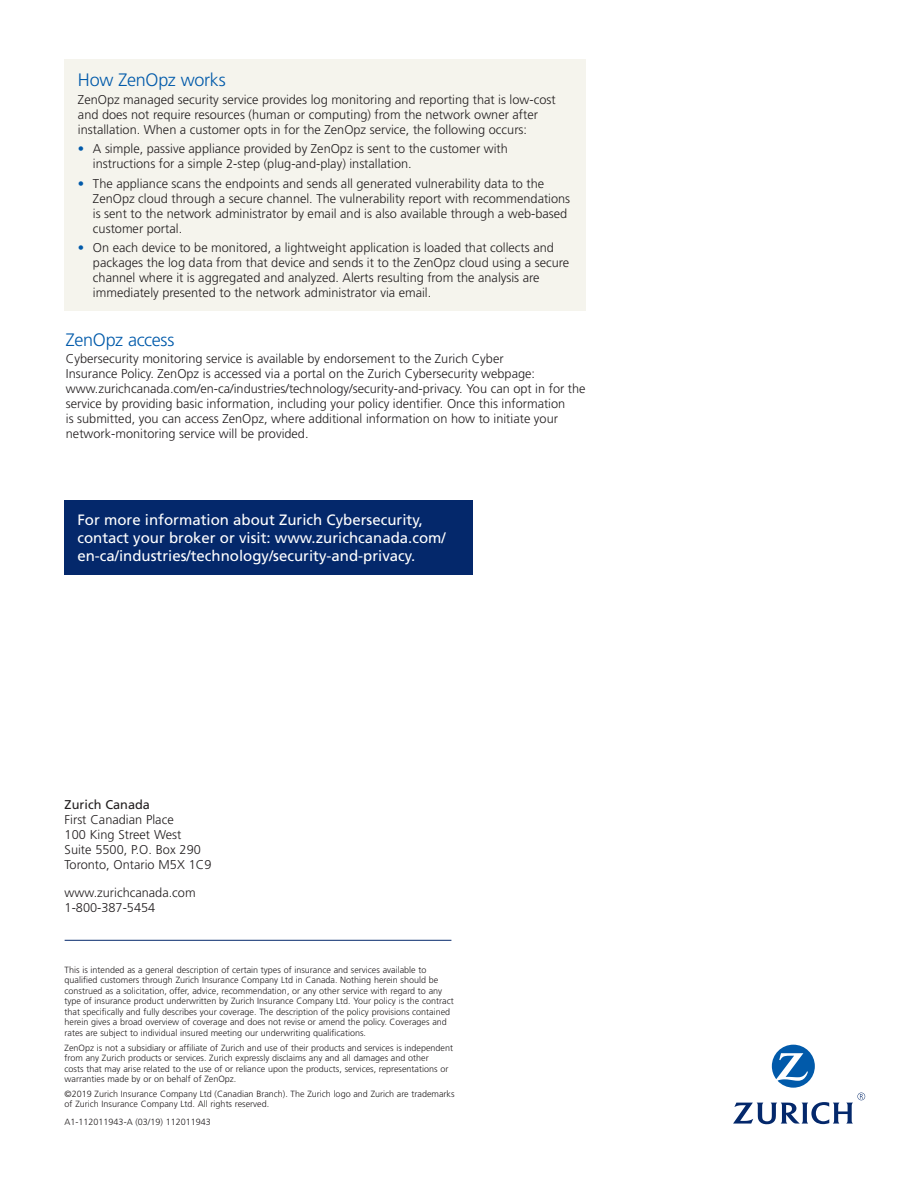
<style>
.page{position:relative;width:918px;height:1188px;background:#fff}
.page>*{position:absolute;margin:0;border:0;box-sizing:border-box;transform-origin:0 0}
.H2_ZB1{font:300 18px "Frutiger LT Std";letter-spacing:-.02em;color:#015aaa}
.Intro_Copy{font:15px/18px "Frutiger LT Std";color:#fff}
.Confetti_Light{font:300 12.75px/15px "Frutiger LT Std";color:#231f20}
.Confetti_Roman{font:12.75px "Frutiger LT Std";color:#231f20}
.Confetti_Light-2{font:300 9px/10.5px "Frutiger LT Std";color:#231f20}
.Reference_code{font:300 9px "Frutiger LT Std";color:#231f20}
.s1{color:#015aaa}
</style>
<div class="page">
<hr style="left:65px;top:940px;width:386px;height:1px;background:#04286b">
<div style="left:64px;top:500px;width:408px;height:74px;background:#04286b"></div>
<div style="left:64px;top:59px;width:521px;height:252px;background:#f5f4ed"></div>
<svg style="left:733px;top:1045px;width:132px;height:79px"></svg>
<p class="H2_ZB1" style="left:78px;top:69px;width:149px">How ZenOpz works</p>
<p class="Confetti_Light" style="left:78px;top:92px;width:479px">ZenOpz managed security service provides log monitoring and reporting that is low-cost and does not require resources (human or computing) from the network owner after installation. When a customer opts in for the ZenOpz service, the following occurs:</p>
<p class="Confetti_Light" style="left:93px;top:141px;width:416px;text-indent:-15px"><span class="s1">•</span> A simple, passive appliance provided by ZenOpz is sent to the customer with instructions for a simple 2-step (plug-and-play) installation.</p>
<p class="Confetti_Light" style="left:93px;top:176px;width:479px;text-indent:-15px"><span class="s1">•</span> The appliance scans the endpoints and sends all generated vulnerability data to the ZenOpz cloud through a secure channel. The vulnerability report with recommendations is sent to the network administrator by email and is also available through a web-based customer portal.</p>
<p class="Confetti_Light" style="left:93px;top:240px;width:478px;text-indent:-15px"><span class="s1">•</span> On each device to be monitored, a lightweight application is loaded that collects and packages the log data from that device and sends it to the ZenOpz cloud using a secure channel where it is aggregated and analyzed. Alerts resulting from the analysis are immediately presented to the network administrator via email.</p>
<p class="H2_ZB1" style="left:66px;top:329px;width:110px">ZenOpz access</p>
<p class="Confetti_Light" style="left:66px;top:352px;width:521px">Cybersecurity monitoring service is available by endorsement to the Zurich Cyber<br>Insurance Policy. ZenOpz is accessed via a portal on the Zurich Cybersecurity webpage: www.zurichcanada.com/en-ca/industries/technology/security-and-privacy. You can opt in for the service by providing basic information, including your policy identifier. Once this information<br>is submitted, you can access ZenOpz, where additional information on how to initiate your network-monitoring service will be provided.</p>
<p class="Intro_Copy" style="left:77px;top:511px;width:370px">For more information about Zurich Cybersecurity, contact your broker or visit: www.zurichcanada.com/ en-ca/industries/technology/security-and-privacy.</p>
<p class="Confetti_Roman" style="left:65px;top:797px;width:87px">Zurich Canada</p>
<p class="Confetti_Light" style="left:65px;top:812px;width:148px">First Canadian Place<br>100 King Street West<br>Suite 5500, P.O. Box 290<br>Toronto, Ontario M5X 1C9</p>
<p class="Confetti_Light" style="left:65px;top:885px;width:133px">www.zurichcanada.com<br>1-800-387-5454</p>
<p class="Confetti_Light-2" style="left:65px;top:965px;width:391px">This is intended as a general description of certain types of insurance and services available to qualified customers through Zurich Insurance Company Ltd in Canada. Nothing herein should be construed as a solicitation, offer, advice, recommendation, or any other service with regard to any type of insurance product underwritten by Zurich Insurance Company Ltd. Your policy is the contract that specifically and fully describes your coverage. The description of the policy provisions contained herein gives a broad overview of coverage and does not revise or amend the policy. Coverages and rates are subject to individual insured meeting our underwriting qualifications.</p>
<p class="Confetti_Light-2" style="left:65px;top:1042px;width:390px">ZenOpz is not a subsidiary or affiliate of Zurich and use of their products and services is independent from any Zurich products or services. Zurich expressly disclaims any and all damages and other<br>costs that may arise related to the use of or reliance upon the products, services, representations or warranties made by or on behalf of ZenOpz.</p>
<p class="Confetti_Light-2" style="left:65px;top:1089px;width:391px">©2019 Zurich Insurance Company Ltd (Canadian Branch). The Zurich logo and Zurich are trademarks of Zurich Insurance Company Ltd. All rights reserved.</p>
<p class="Reference_code" style="left:65px;top:1117px;width:148px">A1-112011943-A (03/19) 112011943</p>
</div>
